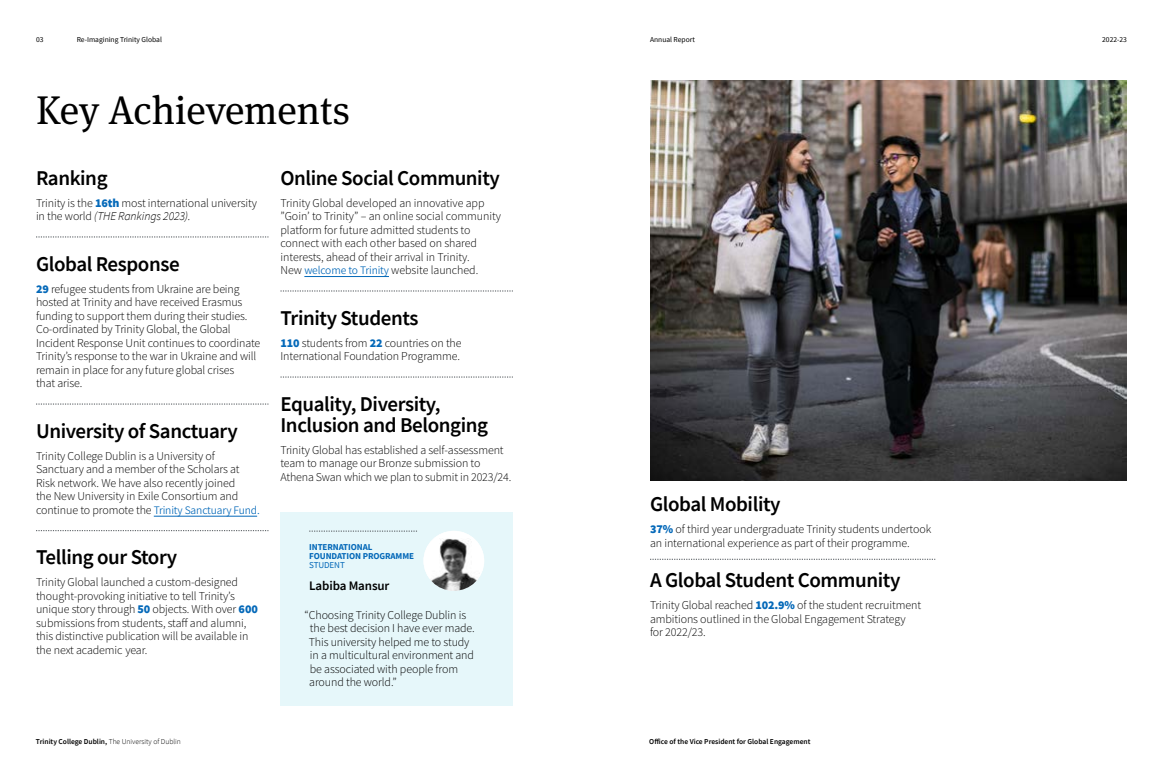
<style>
.page{position:relative;width:1163px;height:780px;background:#fff}
.page>*{position:absolute;margin:0;border:0;box-sizing:border-box;transform-origin:0 0}
.t1{font:40px "Meta Serif Pro";color:#000}
.t2{font:600 21px/21px "Source Sans Pro";letter-spacing:-.02em;color:#000}
.t3{font:600 13px "Source Sans Pro";letter-spacing:-.01em;color:#000}
.t4{font:12px/13.5px "Source Sans Variable";letter-spacing:-.01em;color:#000}
.t5{font:italic 300 12px "Source Sans Pro";letter-spacing:-.01em;color:#000}
.t6{font:11.5px "Source Sans Variable";letter-spacing:-.01em;color:#0569b9}
.t7{font:700 9px/9px "Source Sans Pro";letter-spacing:-.01em;color:#0569b9}
.t8{font:9px "Source Sans Pro";letter-spacing:-.01em;color:#0569b9}
.t9{font:600 7.5px "Source Sans Pro";color:#000}
.t10{font:7.5px "Source Sans Pro";color:#000}
.s1{font-family:"Source Sans Pro";font-weight:900;color:#0569b9}
.s2{font-family:"Source Sans Variable";font-weight:400;font-style:normal}
.s3{font-size:12px;color:#000}
.s4{font-size:11.5px;color:#0569b9}
.s5{font-weight:300}
</style>
<div class="page">
<div style="left:280px;top:511px;width:233px;height:194px;background:#e6f7fa"></div>
<svg style="left:36px;top:237px;width:232px;height:1px"></svg>
<svg style="left:36px;top:404px;width:232px;height:1px"></svg>
<hr style="left:154px;top:516px;width:103px;height:1px;background:#0569b9">
<svg style="left:36px;top:530px;width:232px;height:1px"></svg>
<hr style="left:304px;top:276px;width:85px;height:1px;background:#0569b9">
<svg style="left:280px;top:291px;width:233px;height:1px"></svg>
<svg style="left:280px;top:377px;width:233px;height:1px"></svg>
<svg style="left:650px;top:559px;width:285px;height:1px"></svg>
<svg style="left:309px;top:531px;width:108px;height:1px"></svg>
<img style="left:650px;top:81px;width:475px;height:399px">
<img style="left:423px;top:531px;width:61px;height:59px">
<p class="t10" style="left:36px;top:35px;width:9px">03</p>
<p class="t10" style="left:77px;top:35px;width:87px">Re-Imagining Trinity Global</p>
<h1 class="t1" style="left:36px;top:81px;width:315px">Key Achievements</h1>
<h2 class="t2" style="left:36px;top:167px;width:73px">Ranking</h2>
<p class="t4" style="left:36px;top:196px;width:222px">Trinity is the <span class="s1">16th</span> most international university</p>
<p class="t5" style="left:36px;top:209px;width:156px"><span class="s2">in the world</span> (THE Rankings 2023).</p>
<h2 class="t2" style="left:36px;top:253px;width:145px">Global Response</h2>
<p class="t4" style="left:36px;top:282px;width:226px"><span class="s1">29</span> refugee students from Ukraine are being hosted at Trinity and have received Erasmus funding to support them during their studies.<br>Co-ordinated by Trinity Global, the Global Incident Response Unit continues to coordinate Trinity’s response to the war in Ukraine and will remain in place for any future global crises<br>that arise.</p>
<h2 class="t2" style="left:36px;top:420px;width:203px">University of Sanctuary</h2>
<p class="t4" style="left:36px;top:449px;width:205px">Trinity College Dublin is a University of Sanctuary and a member of the Scholars at Risk network. We have also recently joined the New University in Exile Consortium and</p>
<p class="t6" style="left:36px;top:503px;width:225px"><span class="s3">continue to promote the</span> Trinity Sanctuary Fund.</p>
<h2 class="t2" style="left:36px;top:546px;width:143px">Telling our Story</h2>
<p class="t4" style="left:36px;top:575px;width:223px">Trinity Global launched a custom-designed thought-provoking initiative to tell Trinity’s unique story through <span class="s1">50</span> objects. With over <span class="s1">600 </span>submissions from students, staff and alumni, this distinctive publication will be available in the next academic year.</p>
<h2 class="t2" style="left:280px;top:167px;width:221px">Online Social Community</h2>
<p class="t4" style="left:280px;top:196px;width:222px">Trinity Global developed an innovative app ”Goin’ to Trinity” – an online social community platform for future admitted students to connect with each other based on shared interests, ahead of their arrival in Trinity.<br>New <span class="s4">welcome to Trinity</span> website launched.</p>
<h2 class="t2" style="left:280px;top:307px;width:139px">Trinity Students</h2>
<p class="t4" style="left:280px;top:336px;width:183px"><span class="s1">110</span> students from <span class="s1">22</span> countries on the<br>International Foundation Programme.</p>
<h2 class="t2" style="left:280px;top:393px;width:209px">Equality, Diversity,<br>Inclusion and Belonging</h2>
<p class="t4" style="left:280px;top:443px;width:232px">Trinity Global has established a self-assessment team to manage our Bronze submission to<br>Athena Swan which we plan to submit in 2023/24.</p>
<p class="t7" style="left:309px;top:542px;width:106px">INTERNATIONAL<br>FOUNDATION PROGRAMME</p>
<p class="t8" style="left:309px;top:559px;width:37px">STUDENT</p>
<p class="t3" style="left:309px;top:577px;width:82px">Labiba Mansur</p>
<p class="t4" style="left:309px;top:608px;width:168px;text-indent:-4px">“Choosing Trinity College Dublin is the best decision I have ever made.<br>This university helped me to study in a multicultural environment and be associated with people from around the world.”</p>
<p class="t9" style="left:36px;top:737px;width:146px">Trinity College Dublin, <span class="s5">The University of Dublin</span></p>
<p class="t10" style="left:650px;top:35px;width:46px">Annual Report</p>
<h2 class="t2" style="left:650px;top:493px;width:132px">Global Mobility</h2>
<p class="t4" style="left:650px;top:522px;width:283px"><span class="s1">37%</span> of third year undergraduate Trinity students undertook an international experience as part of their programme.</p>
<h2 class="t2" style="left:650px;top:569px;width:252px">A Global Student Community</h2>
<p class="t4" style="left:650px;top:598px;width:272px">Trinity Global reached <span class="s1">102.9%</span> of the student recruitment ambitions outlined in the Global Engagement Strategy for 2022/23.</p>
<p class="t9" style="left:649px;top:737px;width:163px">Office of the Vice President for Global Engagement</p>
<p class="t10" style="left:1102px;top:35px;width:26px">2022-23</p>
</div>
